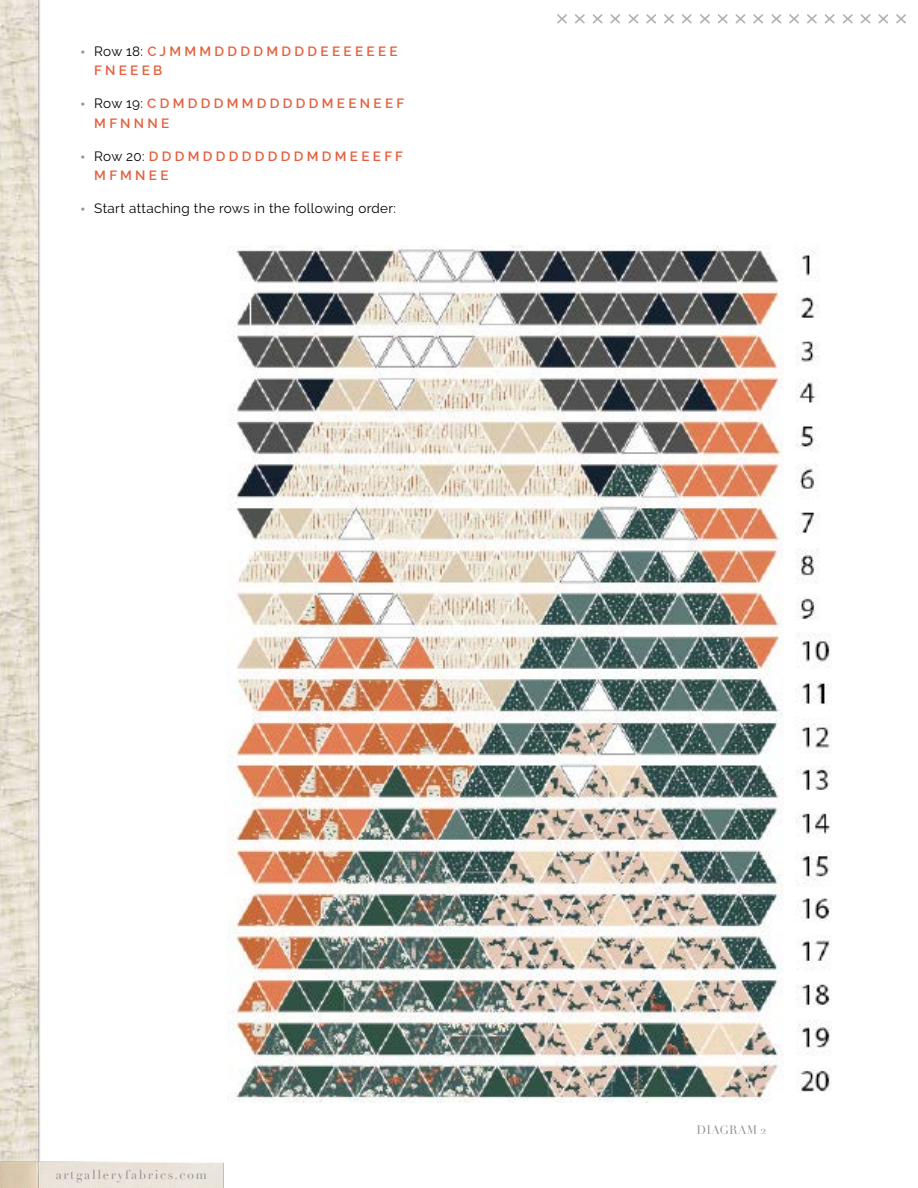
<style>
.page{position:relative;width:918px;height:1188px;background:#fff}
.page>*{position:absolute;margin:0;border:0;box-sizing:border-box;transform-origin:0 0}
.t1{font:600 13.5px/19.5px "Raleway";color:#e65e3d}
.t2{font:13.5px "Raleway";letter-spacing:.025em;color:#000}
.t3{font:12.75px "Didot";letter-spacing:.125em;color:#939494}
.t4{font:12px "Didot";color:#939598}
.s1{font-family:"Myriad Pro";font-weight:400;font-size:15px;color:#939598}
.s2{font-weight:400;color:#000}
.s3{font-family:"Myriad Pro";font-size:15px;color:#939598}
</style>
<div class="page">
<img style="left:0;top:0;width:40px;height:1154px">
<img style="left:0;top:1154px;width:224px;height:34px">
<svg style="left:557px;top:14px;width:349px;height:10px"></svg>
<img style="left:227px;top:245px;width:605px;height:857px">
<p class="t1" style="left:94px;top:41px;width:305px;text-indent:-14px"><span class="s1">•</span> <span class="s2">Row 18:</span> C J M M M D D D D M D D D E E E E E E E<br>F N E E E B</p>
<p class="t1" style="left:94px;top:94px;width:312px;text-indent:-14px"><span class="s1">•</span> <span class="s2">Row 19:</span> C D M D D D M M D D D D D M E E N E E F<br>M F N N N E</p>
<p class="t1" style="left:94px;top:147px;width:310px;line-height:18.9px;text-indent:-14px"><span class="s1">•</span> <span class="s2">Row 20:</span> D D D M D D D D D D D D M D M E E E F F<br>M F M N E E</p>
<p class="t2" style="left:81px;top:200px;width:317px"><span class="s3">•</span> Start attaching the rows in the following order:</p>
<p class="t3" style="left:56px;top:1167px;width:153px">artgalleryfabrics.com</p>
<p class="t4" style="left:697px;top:1122px;width:71px">DIAGRAM 2</p>
</div>
